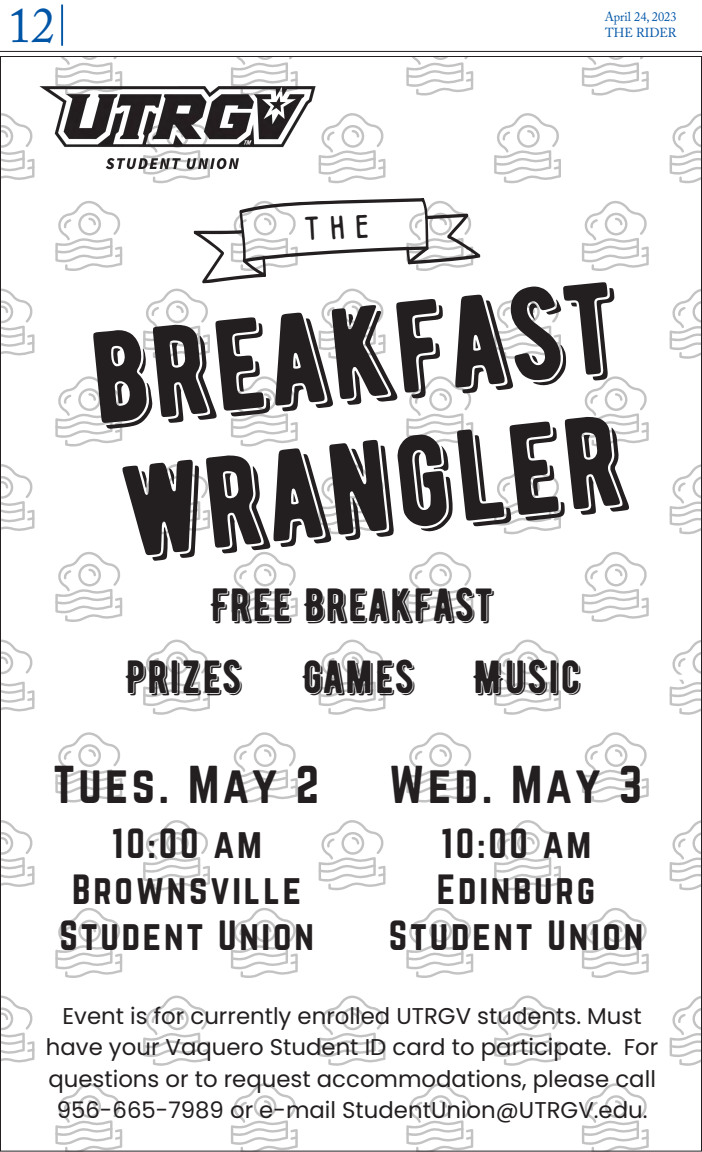
<style>
.page{position:relative;width:702px;height:1152px;background:#fff}
.page>*{position:absolute;margin:0;border:0;box-sizing:border-box;transform-origin:0 0}
.t1{font:129.3px "BERNIER Shade";color:#231f20}
.t2{font:129.2px "BERNIER Shade";color:#231f20}
.t3{font:49.3px "Adobe Caslon Pro";color:#0055a7;scale:.95 1}
.t4{font:46.6px "Norwester";letter-spacing:.075em;color:#231f20}
.t5{font:46.4px/71.6px "BERNIER Shade";color:#231f20}
.t6{font:36.9px/45.9px "Norwester";letter-spacing:.075em;color:#231f20;text-align:center}
.t7{font:22.8px/31.4px "Poppins";color:#231f20;text-align:center}
.t8{font:13px "Adobe Caslon Pro";color:#0055a7;scale:.95 1}
</style>
<div class="page">
<hr style="left:61px;top:5px;width:2px;height:41px;background:#0055a7">
<hr style="left:0;top:51px;width:702px;height:1px;background:#231f20">
<svg style="left:2px;top:640px;width:31px;height:34px"></svg>
<svg style="left:55px;top:552px;width:67px;height:70px"></svg>
<svg style="left:231px;top:552px;width:67px;height:70px"></svg>
<svg style="left:406px;top:552px;width:67px;height:70px"></svg>
<svg style="left:582px;top:552px;width:67px;height:70px"></svg>
<svg style="left:2px;top:464px;width:33px;height:67px"></svg>
<svg style="left:143px;top:464px;width:67px;height:70px"></svg>
<svg style="left:318px;top:464px;width:68px;height:70px"></svg>
<svg style="left:494px;top:464px;width:67px;height:70px"></svg>
<svg style="left:669px;top:464px;width:31px;height:70px"></svg>
<svg style="left:55px;top:376px;width:67px;height:71px"></svg>
<svg style="left:231px;top:376px;width:67px;height:71px"></svg>
<svg style="left:406px;top:376px;width:67px;height:71px"></svg>
<svg style="left:582px;top:376px;width:67px;height:71px"></svg>
<svg style="left:2px;top:289px;width:33px;height:67px"></svg>
<svg style="left:494px;top:288px;width:67px;height:71px"></svg>
<svg style="left:669px;top:289px;width:31px;height:70px"></svg>
<svg style="left:55px;top:219px;width:67px;height:52px"></svg>
<svg style="left:582px;top:201px;width:67px;height:70px"></svg>
<svg style="left:326px;top:113px;width:60px;height:70px"></svg>
<svg style="left:494px;top:113px;width:67px;height:70px"></svg>
<svg style="left:669px;top:113px;width:31px;height:70px"></svg>
<svg style="left:406px;top:58px;width:67px;height:38px"></svg>
<svg style="left:582px;top:58px;width:67px;height:38px"></svg>
<img style="left:2px;top:58px;width:324px;height:161px">
<svg style="left:55px;top:1083px;width:67px;height:67px"></svg>
<svg style="left:231px;top:1083px;width:67px;height:67px"></svg>
<svg style="left:406px;top:1083px;width:67px;height:67px"></svg>
<svg style="left:582px;top:1083px;width:67px;height:67px"></svg>
<svg style="left:2px;top:996px;width:33px;height:67px"></svg>
<svg style="left:143px;top:995px;width:67px;height:71px"></svg>
<svg style="left:318px;top:995px;width:68px;height:71px"></svg>
<svg style="left:494px;top:995px;width:67px;height:71px"></svg>
<svg style="left:669px;top:996px;width:31px;height:70px"></svg>
<svg style="left:55px;top:908px;width:67px;height:70px"></svg>
<svg style="left:231px;top:908px;width:67px;height:70px"></svg>
<svg style="left:406px;top:908px;width:67px;height:70px"></svg>
<svg style="left:582px;top:908px;width:67px;height:70px"></svg>
<svg style="left:2px;top:820px;width:33px;height:67px"></svg>
<svg style="left:143px;top:820px;width:67px;height:70px"></svg>
<svg style="left:318px;top:820px;width:68px;height:70px"></svg>
<svg style="left:494px;top:820px;width:67px;height:70px"></svg>
<svg style="left:669px;top:820px;width:31px;height:70px"></svg>
<svg style="left:55px;top:732px;width:67px;height:71px"></svg>
<svg style="left:231px;top:732px;width:67px;height:71px"></svg>
<svg style="left:406px;top:732px;width:67px;height:71px"></svg>
<svg style="left:582px;top:732px;width:67px;height:71px"></svg>
<svg style="left:2px;top:682px;width:33px;height:30px"></svg>
<svg style="left:143px;top:639px;width:67px;height:76px"></svg>
<svg style="left:318px;top:639px;width:68px;height:76px"></svg>
<svg style="left:494px;top:639px;width:67px;height:76px"></svg>
<svg style="left:669px;top:640px;width:31px;height:75px"></svg>
<svg style="left:143px;top:198px;width:338px;height:161px"></svg>
<p class="t3" style="left:8px;top:-3px;width:51px">12</p>
<p class="t8" style="left:605px;top:9px;width:77px">April 24, 2023</p>
<p class="t8" style="left:605px;top:25px;width:77px">THE RIDER</p>
<p class="t1" style="left:83px;top:299px;width:531px;rotate:-6deg">BREAKFAST</p>
<p class="t2" style="left:117px;top:431px;width:504px;rotate:-6deg">WRANGLER</p>
<p class="t5" style="left:125px;top:570px;width:371px;text-indent:85px">FREE BREAKFAST<br>PRIZES</p>
<p class="t5" style="left:302px;top:641px;width:115px">GAMES</p>
<p class="t5" style="left:473px;top:641px;width:110px">MUSIC</p>
<p class="t4" style="left:53px;top:762px;width:267px">Tues. May 2</p>
<p class="t6" style="left:59px;top:822px;width:256px">10:00 am<br>Brownsville<br>Student Union</p>
<p class="t4" style="left:389px;top:762px;width:254px">Wed. May 3</p>
<p class="t6" style="left:389px;top:822px;width:256px">10:00 am<br>Edinburg<br>Student Union</p>
<p class="t7" style="left:46px;top:1000px;width:614px">Event is for currently enrolled UTRGV students. Must have your Vaquero Student ID card to participate. For questions or to request accommodations, please call 956-665-7989 or e-mail StudentUnion@UTRGV.edu.</p>
</div>
